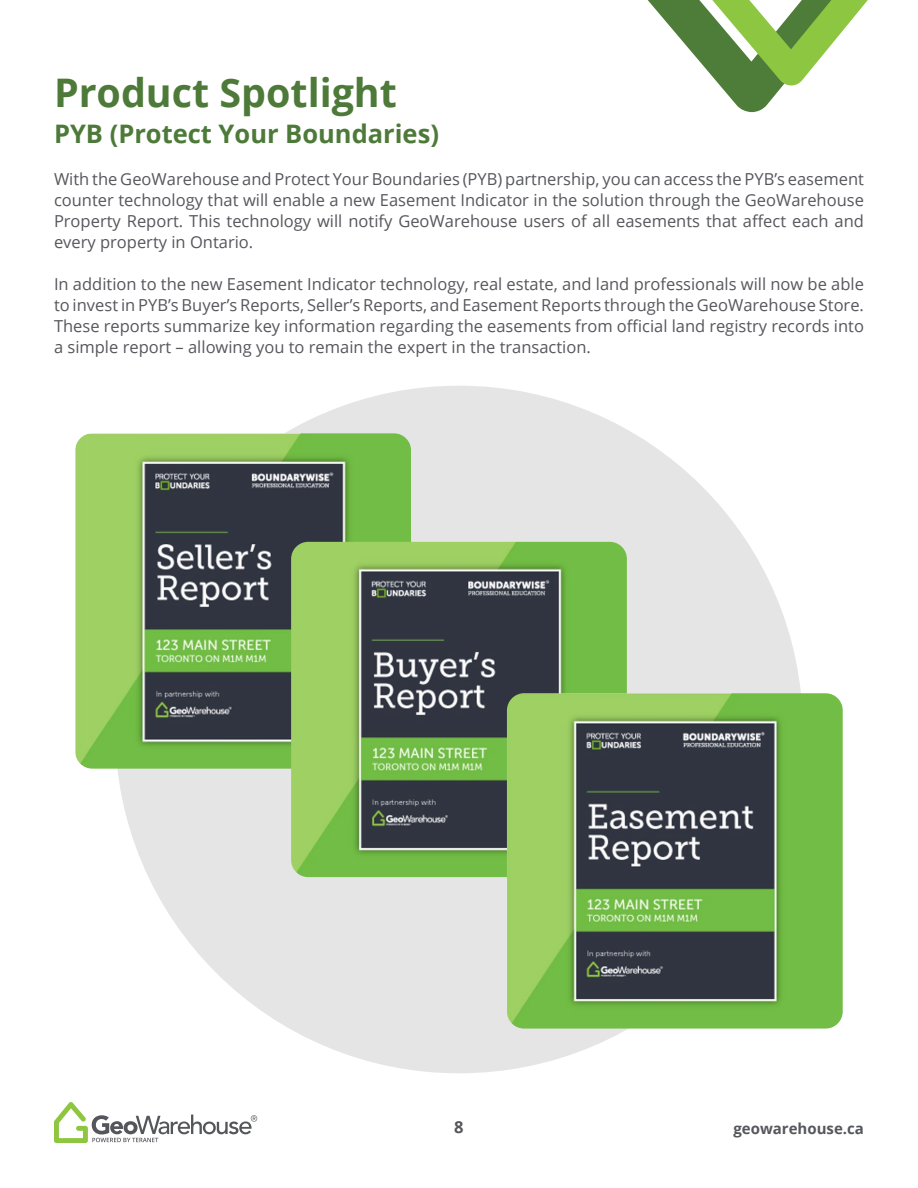
<style>
.page{position:relative;width:918px;height:1188px;background:#fff}
.page>*{position:absolute;margin:0;border:0;box-sizing:border-box;transform-origin:0 0}
.t1{font:700 39.45px "Open Sans";color:#4d7a39}
.t2{font:700 25.5px "Open Sans";color:#4d7a39}
.t3{font:16.5px/21px "Open Sans";color:#56575c;text-align:justify}
.t4{font:700 16.5px "Open Sans";color:#56575c}
.t5{font:700 15px "Open Sans";color:#56575c}
</style>
<div class="page">
<svg style="left:54px;top:1102px;width:203px;height:41px"></svg>
<div style="left:115px;top:386px;width:688px;height:687px;background:#e5e5e6;border-radius:50%"></div>
<img style="left:75px;top:433px;width:336px;height:336px">
<img style="left:291px;top:542px;width:336px;height:335px">
<img style="left:507px;top:693px;width:336px;height:336px">
<svg style="left:647px;top:0;width:221px;height:112px"></svg>
<h1 class="t1" style="left:54px;top:65px;width:345px">Product Spotlight</h1>
<h2 class="t2" style="left:54px;top:116px;width:387px">PYB (Protect Your Boundaries)</h2>
<p class="t3" style="left:54px;top:168px;width:812px">With the GeoWarehouse and Protect Your Boundaries (PYB) partnership, you can access the PYB’s easement counter technology that will enable a new Easement Indicator in the solution through the GeoWarehouse Property Report. This technology will notify GeoWarehouse users of all easements that affect each and every property in Ontario.</p>
<p class="t3" style="left:54px;top:273px;width:812px">In addition to the new Easement Indicator technology, real estate, and land professionals will now be able to invest in PYB’s Buyer’s Reports, Seller’s Reports, and Easement Reports through the GeoWarehouse Store.<br>These reports summarize key information regarding the easements from official land registry records into a simple report – allowing you to remain the expert in the transaction.</p>
<p class="t4" style="left:454px;top:1116px;width:11px">8</p>
<p class="t5" style="left:733px;top:1118px;width:132px">geowarehouse.ca</p>
</div>
